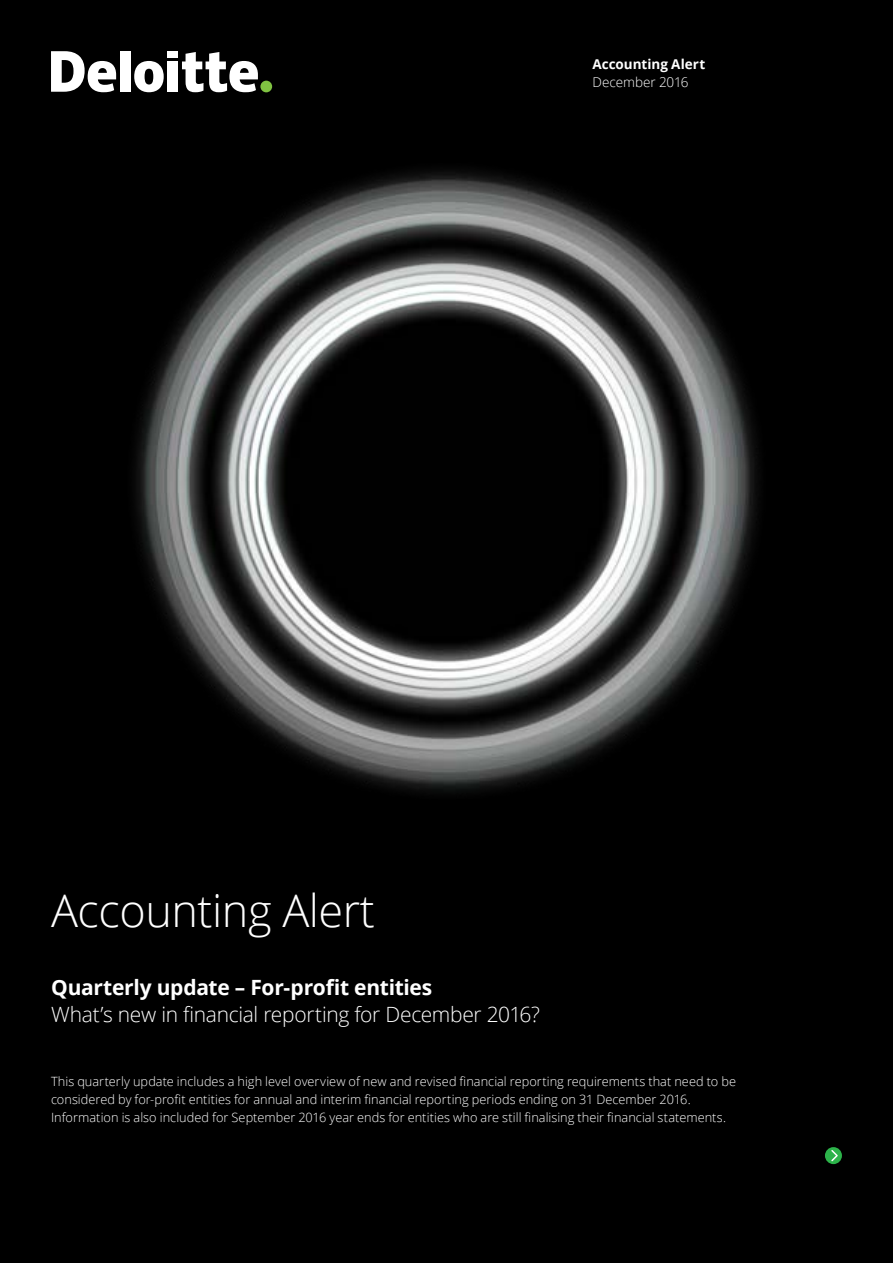
<style>
.page{position:relative;width:893px;height:1263px;background:#000}
.page>*{position:absolute;margin:0;border:0;box-sizing:border-box;transform-origin:0 0}
.t1{font:300 45px "Open Sans";letter-spacing:-.01em;color:#fff}
.t2{font:300 21px "Open Sans";letter-spacing:-.015em;color:#fff}
.t3{font:700 21px "Open Sans";letter-spacing:-.015em;color:#fff}
.t4{font:700 13.5px "Open Sans";color:#fff}
.t5{font:300 13.5px "Open Sans";color:#fff}
.t6{font:300 12.75px/18px "Open Sans";color:#fff}
</style>
<div class="page">
<div style="left:260px;top:81px;width:12px;height:11px;background:#80c342;border-radius:50%"></div>
<div style="left:120px;top:51px;width:10px;height:41px;background:#fff"></div>
<svg style="left:134px;top:61px;width:30px;height:31px"></svg>
<div style="left:168px;top:61px;width:10px;height:31px;background:#fff"></div>
<div style="left:168px;top:51px;width:10px;height:7px;background:#fff"></div>
<svg style="left:182px;top:52px;width:76px;height:40px"></svg>
<svg style="left:51px;top:51px;width:65px;height:41px"></svg>
<img style="left:97px;top:123px;width:698px;height:707px">
<div style="left:825px;top:1147px;width:17px;height:17px;background:#2cb34a;border-radius:50%"></div>
<svg style="left:831px;top:1148px;width:8px;height:15px"></svg>
<p class="t4" style="left:592px;top:55px;width:114px">Accounting Alert</p>
<p class="t5" style="left:592px;top:73px;width:98px">December 2016</p>
<h1 class="t1" style="left:51px;top:880px;width:325px">Accounting Alert</h1>
<h2 class="t3" style="left:51px;top:973px;width:383px">Quarterly update – For-profit entities</h2>
<h2 class="t2" style="left:51px;top:1000px;width:490px">What’s new in financial reporting for December 2016?</h2>
<p class="t6" style="left:51px;top:1072px;width:687px">This quarterly update includes a high level overview of new and revised financial reporting requirements that need to be considered by for-profit entities for annual and interim financial reporting periods ending on 31 December 2016.<br>Information is also included for September 2016 year ends for entities who are still finalising their financial statements.</p>
</div>
